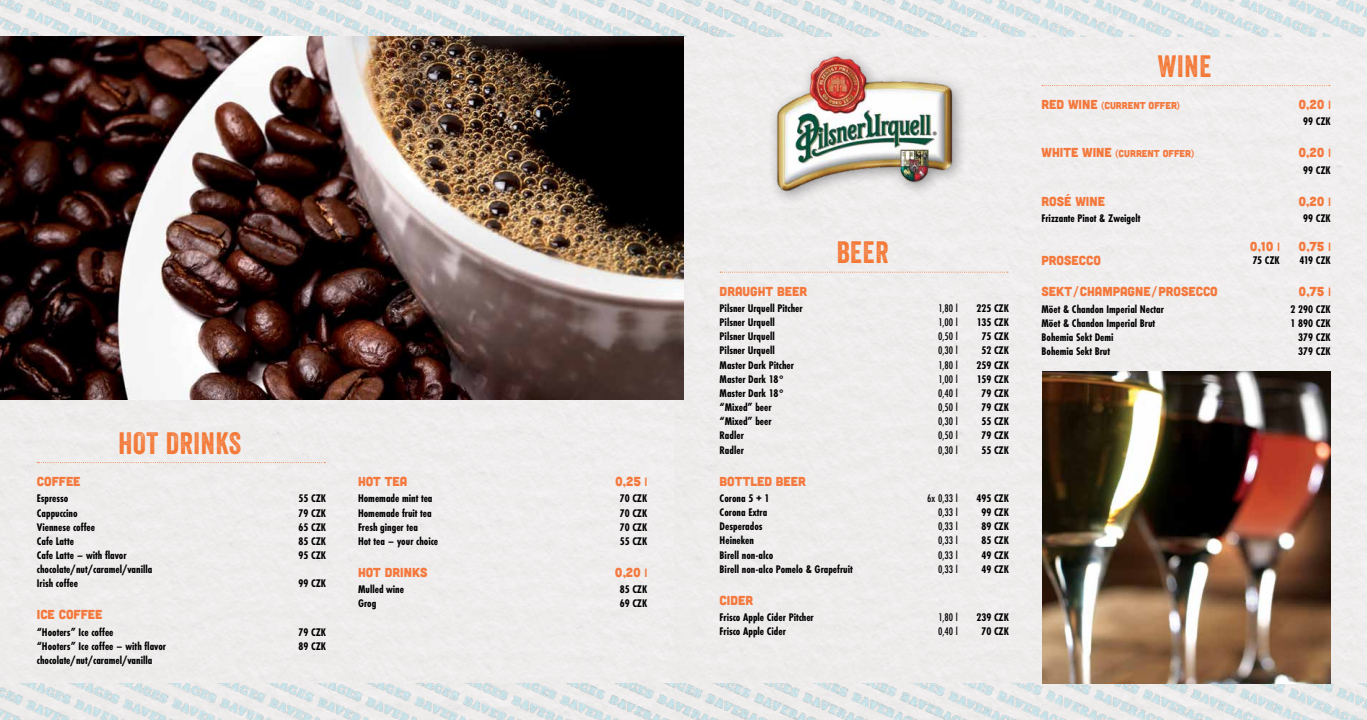
<style>
.page{position:relative;width:1367px;height:720px;background:#fff}
.page>*{position:absolute;margin:0;border:0;box-sizing:border-box;transform-origin:0 0}
.t1{font:30px "Veneer";letter-spacing:.025em;color:#f47836}
.t2{font:13px "Cubano CE";color:#f4793e}
.t3{font:700 11.5px/14.2px "Futura PT Cond";color:#000}
.t4{font:500 11.5px "Futura PT Cond";color:#000}
.t5{font:10px "Cubano CE";color:#f4793e}
.s1{font-family:"Futura PT Cond";font-weight:700;font-size:11.5px}
.s2{font-size:13px}
</style>
<div class="page">
<div style="left:675px;top:37px;width:691px;height:646px;background:#eeedec"></div>
<img style="left:0;top:0;width:1366px;height:37px">
<img style="left:0;top:683px;width:1366px;height:37px">
<img style="left:0;top:36px;width:683px;height:364px">
<svg style="left:37px;top:462px;width:288px;height:1px"></svg>
<svg style="left:720px;top:272px;width:288px;height:1px"></svg>
<svg style="left:1042px;top:85px;width:287px;height:1px"></svg>
<div style="left:767px;top:47px;width:201px;height:159px;background:#000;opacity:.4"></div>
<img style="left:774px;top:54px;width:180px;height:139px">
<img style="left:1042px;top:372px;width:288px;height:311px">
<h1 class="t1" style="left:118px;top:425px;width:124px">HOT DRINKS</h1>
<p class="t2" style="left:37px;top:473px;width:45px">COFFEE</p>
<p class="t3" style="left:37px;top:492px;width:33px">Espresso</p>
<p class="t3" style="left:298px;top:492px;width:29px">55 CZK</p>
<p class="t3" style="left:37px;top:506px;width:42px">Cappuccino</p>
<p class="t3" style="left:298px;top:506px;width:29px">79 CZK</p>
<p class="t3" style="left:37px;top:520px;width:60px">Viennese coffee</p>
<p class="t3" style="left:298px;top:520px;width:29px">65 CZK</p>
<p class="t3" style="left:37px;top:534px;width:39px">Cafe Latte</p>
<p class="t3" style="left:298px;top:534px;width:29px">85 CZK</p>
<p class="t3" style="left:37px;top:548px;width:91px">Cafe Latte – with flavor</p>
<p class="t3" style="left:298px;top:548px;width:29px">95 CZK</p>
<p class="t3" style="left:37px;top:562px;width:117px">chocolate/nut/caramel/vanilla<br>Irish coffee</p>
<p class="t3" style="left:298px;top:577px;width:29px">99 CZK</p>
<p class="t2" style="left:37px;top:606px;width:67px">ICE COFFEE</p>
<p class="t3" style="left:37px;top:625px;width:78px">“Hooters” Ice coffee</p>
<p class="t3" style="left:298px;top:625px;width:29px">79 CZK</p>
<p class="t3" style="left:37px;top:639px;width:131px">“Hooters” Ice coffee – with flavor</p>
<p class="t3" style="left:298px;top:639px;width:29px">89 CZK</p>
<p class="t3" style="left:37px;top:653px;width:117px">chocolate/nut/caramel/vanilla</p>
<p class="t2" style="left:358px;top:473px;width:51px">HOT TEA</p>
<p class="t2" style="left:615px;top:473px;width:34px">0,25 <span class="s1">l</span></p>
<p class="t3" style="left:358px;top:492px;width:76px">Homemade mint tea</p>
<p class="t3" style="left:619px;top:492px;width:29px">70 CZK</p>
<p class="t3" style="left:358px;top:506px;width:75px">Homemade fruit tea</p>
<p class="t3" style="left:619px;top:506px;width:29px">70 CZK</p>
<p class="t3" style="left:358px;top:520px;width:61px">Fresh ginger tea</p>
<p class="t3" style="left:619px;top:520px;width:29px">70 CZK</p>
<p class="t3" style="left:358px;top:534px;width:82px">Hot tea – your choice</p>
<p class="t3" style="left:619px;top:534px;width:29px">55 CZK</p>
<p class="t2" style="left:358px;top:563px;width:71px">HOT DRINKS</p>
<p class="t2" style="left:615px;top:563px;width:34px">0,20 <span class="s1">l</span></p>
<p class="t3" style="left:358px;top:582px;width:48px">Mulled wine</p>
<p class="t3" style="left:619px;top:582px;width:29px">85 CZK</p>
<p class="t3" style="left:358px;top:596px;width:20px">Grog</p>
<p class="t3" style="left:619px;top:596px;width:29px">69 CZK</p>
<h1 class="t1" style="left:836px;top:234px;width:53px">BEER</h1>
<p class="t2" style="left:719px;top:282px;width:89px">DRAUGHT BEER</p>
<p class="t3" style="left:719px;top:301px;width:84px">Pilsner Urquell Pitcher</p>
<p class="t4" style="left:938px;top:301px;width:21px">1,80 l</p>
<p class="t3" style="left:976px;top:301px;width:34px">225 CZK</p>
<p class="t3" style="left:719px;top:315px;width:57px">Pilsner Urquell</p>
<p class="t4" style="left:938px;top:316px;width:21px">1,00 l</p>
<p class="t3" style="left:976px;top:315px;width:34px">135 CZK</p>
<p class="t3" style="left:719px;top:329px;width:57px">Pilsner Urquell</p>
<p class="t4" style="left:938px;top:330px;width:21px">0,50 l</p>
<p class="t3" style="left:981px;top:329px;width:29px">75 CZK</p>
<p class="t3" style="left:719px;top:344px;width:57px">Pilsner Urquell</p>
<p class="t4" style="left:938px;top:344px;width:21px">0,30 l</p>
<p class="t3" style="left:981px;top:344px;width:29px">52 CZK</p>
<p class="t3" style="left:719px;top:358px;width:76px">Master Dark Pitcher</p>
<p class="t4" style="left:938px;top:358px;width:21px">1,80 l</p>
<p class="t3" style="left:976px;top:358px;width:34px">259 CZK</p>
<p class="t3" style="left:719px;top:372px;width:66px">Master Dark 18°</p>
<p class="t4" style="left:938px;top:372px;width:21px">1,00 l</p>
<p class="t3" style="left:976px;top:372px;width:33px">159 CZK</p>
<p class="t3" style="left:719px;top:386px;width:66px">Master Dark 18°</p>
<p class="t4" style="left:938px;top:386px;width:21px">0,40 l</p>
<p class="t3" style="left:981px;top:386px;width:29px">79 CZK</p>
<p class="t3" style="left:719px;top:400px;width:54px">“Mixed” beer</p>
<p class="t4" style="left:938px;top:401px;width:21px">0,50 l</p>
<p class="t3" style="left:981px;top:400px;width:29px">79 CZK</p>
<p class="t3" style="left:719px;top:414px;width:54px">“Mixed” beer</p>
<p class="t4" style="left:938px;top:415px;width:21px">0,30 l</p>
<p class="t3" style="left:981px;top:414px;width:29px">55 CZK</p>
<p class="t3" style="left:719px;top:429px;width:26px">Radler</p>
<p class="t4" style="left:938px;top:429px;width:21px">0,50 l</p>
<p class="t3" style="left:981px;top:429px;width:29px">79 CZK</p>
<p class="t3" style="left:719px;top:443px;width:26px">Radler</p>
<p class="t4" style="left:938px;top:443px;width:21px">0,30 l</p>
<p class="t3" style="left:981px;top:443px;width:29px">55 CZK</p>
<p class="t2" style="left:719px;top:472px;width:88px">BOTTLED BEER</p>
<p class="t3" style="left:719px;top:491px;width:51px">Corona 5 + 1</p>
<p class="t4" style="left:927px;top:491px;width:32px">6x 0,33 l</p>
<p class="t3" style="left:976px;top:491px;width:34px">495 CZK</p>
<p class="t3" style="left:719px;top:505px;width:49px">Corona Extra</p>
<p class="t4" style="left:938px;top:505px;width:21px">0,33 l</p>
<p class="t3" style="left:981px;top:505px;width:29px">99 CZK</p>
<p class="t3" style="left:719px;top:519px;width:44px">Desperados</p>
<p class="t4" style="left:938px;top:520px;width:21px">0,33 l</p>
<p class="t3" style="left:981px;top:519px;width:29px">89 CZK</p>
<p class="t3" style="left:719px;top:533px;width:36px">Heineken</p>
<p class="t4" style="left:938px;top:534px;width:21px">0,33 l</p>
<p class="t3" style="left:981px;top:533px;width:29px">85 CZK</p>
<p class="t3" style="left:719px;top:548px;width:55px">Birell non-alco</p>
<p class="t4" style="left:938px;top:548px;width:21px">0,33 l</p>
<p class="t3" style="left:981px;top:548px;width:29px">49 CZK</p>
<p class="t3" style="left:719px;top:562px;width:135px">Birell non-alco Pomelo &amp; Grapefruit</p>
<p class="t4" style="left:938px;top:562px;width:21px">0,33 l</p>
<p class="t3" style="left:981px;top:562px;width:29px">49 CZK</p>
<p class="t2" style="left:719px;top:591px;width:35px">CIDER</p>
<p class="t3" style="left:719px;top:610px;width:96px">Frisco Apple Cider Pitcher</p>
<p class="t4" style="left:938px;top:610px;width:21px">1,80 l</p>
<p class="t3" style="left:976px;top:610px;width:34px">239 CZK</p>
<p class="t3" style="left:719px;top:624px;width:68px">Frisco Apple Cider</p>
<p class="t4" style="left:938px;top:625px;width:21px">0,40 l</p>
<p class="t3" style="left:981px;top:624px;width:29px">70 CZK</p>
<h1 class="t1" style="left:1157px;top:48px;width:55px">WINE</h1>
<p class="t5" style="left:1041px;top:99px;width:140px"><span class="s2">RED WINE</span> (CURRENT OFFER)</p>
<p class="t2" style="left:1298px;top:96px;width:34px">0,20 <span class="s1">l</span></p>
<p class="t3" style="left:1303px;top:115px;width:29px">99 CZK</p>
<p class="t5" style="left:1041px;top:147px;width:154px"><span class="s2">WHITE WINE</span> (CURRENT OFFER)</p>
<p class="t2" style="left:1298px;top:144px;width:34px">0,20 <span class="s1">l</span></p>
<p class="t3" style="left:1303px;top:163px;width:29px">99 CZK</p>
<p class="t2" style="left:1041px;top:192px;width:65px">ROSÉ WINE</p>
<p class="t2" style="left:1298px;top:192px;width:34px">0,20 <span class="s1">l</span></p>
<p class="t3" style="left:1041px;top:211px;width:100px">Frizzante Pinot &amp; Zweigelt</p>
<p class="t3" style="left:1303px;top:211px;width:29px">99 CZK</p>
<p class="t2" style="left:1249px;top:237px;width:31px">0,10 <span class="s1">l</span></p>
<p class="t2" style="left:1298px;top:237px;width:34px">0,75 <span class="s1">l</span></p>
<p class="t2" style="left:1041px;top:252px;width:61px">PROSECCO</p>
<p class="t3" style="left:1252px;top:253px;width:29px">75 CZK</p>
<p class="t3" style="left:1299px;top:253px;width:33px">419 CZK</p>
<p class="t2" style="left:1041px;top:283px;width:178px">SEKT/CHAMPAGNE/PROSECCO</p>
<p class="t2" style="left:1298px;top:283px;width:34px">0,75 <span class="s1">l</span></p>
<p class="t3" style="left:1041px;top:302px;width:124px">Möet &amp; Chandon Imperial Nectar</p>
<p class="t3" style="left:1290px;top:302px;width:42px">2 290 CZK</p>
<p class="t3" style="left:1041px;top:316px;width:115px">Möet &amp; Chandon Imperial Brut</p>
<p class="t3" style="left:1290px;top:316px;width:42px">1 890 CZK</p>
<p class="t3" style="left:1041px;top:330px;width:74px">Bohemia Sekt Demi</p>
<p class="t3" style="left:1298px;top:330px;width:34px">379 CZK</p>
<p class="t3" style="left:1041px;top:344px;width:70px">Bohemia Sekt Brut</p>
<p class="t3" style="left:1298px;top:344px;width:34px">379 CZK</p>
</div>
